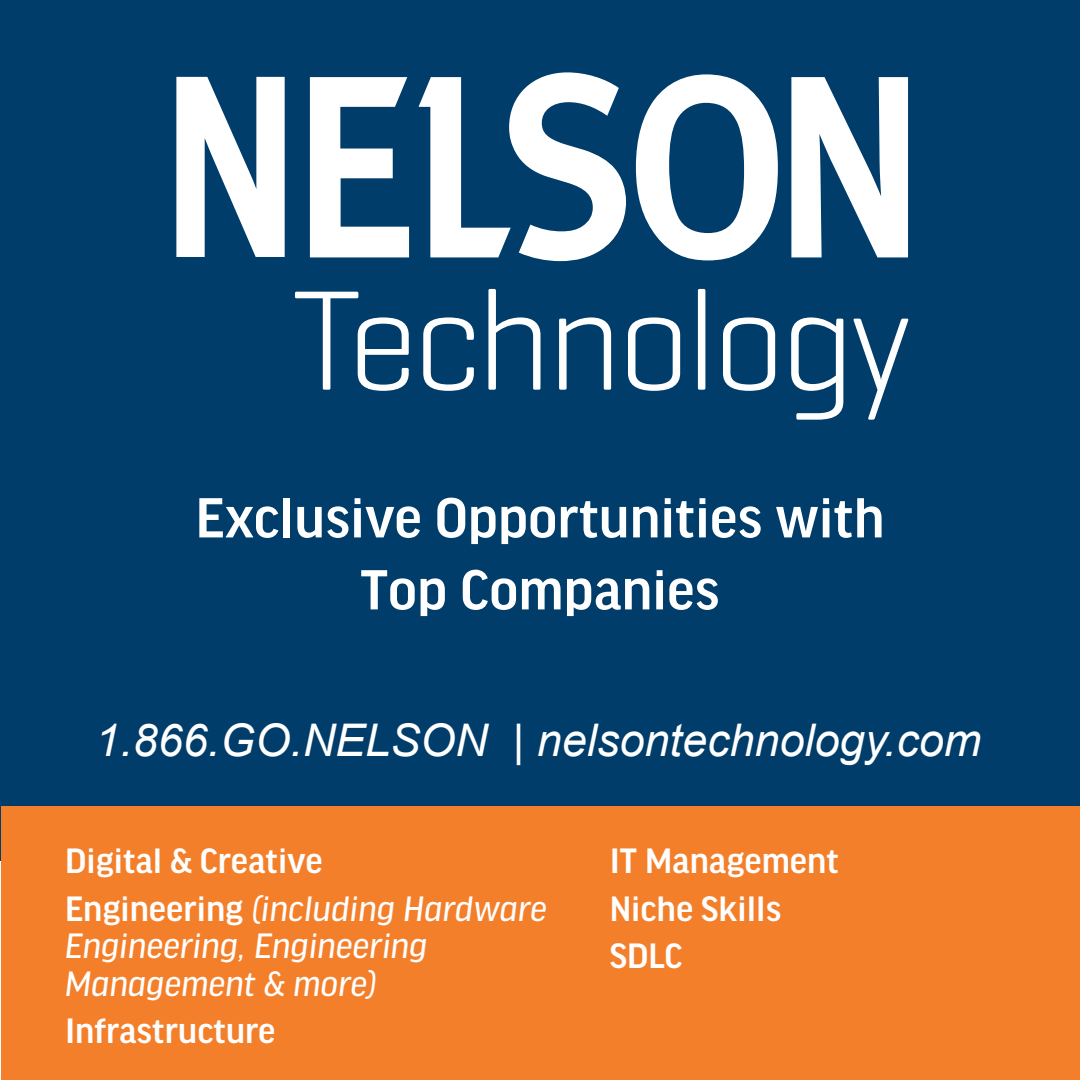
<style>
.page{position:relative;width:1080px;height:1080px;background:#fff}
.page>*{position:absolute;margin:0;border:0;box-sizing:border-box;transform-origin:0 0}
.t1{font:500 60px/72px "Good Headline OT";color:#fff;text-align:center}
.t2{font:italic 45px "Arial";color:#fff}
.t3{font:500 37.5px/47.5px "Good Headline OT";color:#fff}
.t4{font:italic 37.5px/37.5px "Good Headline OT";color:#fff}
.s1{font-weight:400;font-style:italic}
</style>
<div class="page">
<div style="left:0;top:0;width:1080px;height:860px;background:#003d6a"></div>
<svg style="left:295px;top:292px;width:114px;height:99px"></svg>
<svg style="left:423px;top:317px;width:51px;height:74px"></svg>
<svg style="left:488px;top:289px;width:52px;height:101px"></svg>
<svg style="left:559px;top:317px;width:52px;height:73px"></svg>
<svg style="left:628px;top:317px;width:52px;height:74px"></svg>
<div style="left:698px;top:289px;width:7px;height:101px;background:#fff;border-radius:2px"></div>
<svg style="left:723px;top:317px;width:52px;height:74px"></svg>
<svg style="left:791px;top:317px;width:52px;height:103px"></svg>
<svg style="left:853px;top:319px;width:55px;height:101px"></svg>
<svg style="left:310px;top:77px;width:99px;height:180px"></svg>
<svg style="left:636px;top:74px;width:142px;height:186px"></svg>
<svg style="left:791px;top:77px;width:117px;height:180px"></svg>
<svg style="left:419px;top:72px;width:207px;height:189px"></svg>
<svg style="left:176px;top:77px;width:109px;height:180px"></svg>
<div style="left:1px;top:806px;width:1079px;height:274px;background:#f47f2a"></div>
<h1 class="t1" style="left:196px;top:482px;width:690px">Exclusive Opportunities with<br>Top Companies</h1>
<p class="t2" style="left:95px;top:711px;width:888px">1.866.GO.NELSON | nelsontechnology.com</p>
<p class="t3" style="left:65px;top:837px;width:484px">Digital &amp; Creative<br>Engineering <span class="s1">(including Hardware</span></p>
<p class="t4" style="left:65px;top:927px;width:364px">Engineering, Engineering<br>Management &amp; more)</p>
<p class="t3" style="left:65px;top:1007px;width:212px">Infrastructure</p>
<p class="t3" style="left:610px;top:837px;width:231px">IT Management<br>Niche Skills<br>SDLC</p>
</div>
